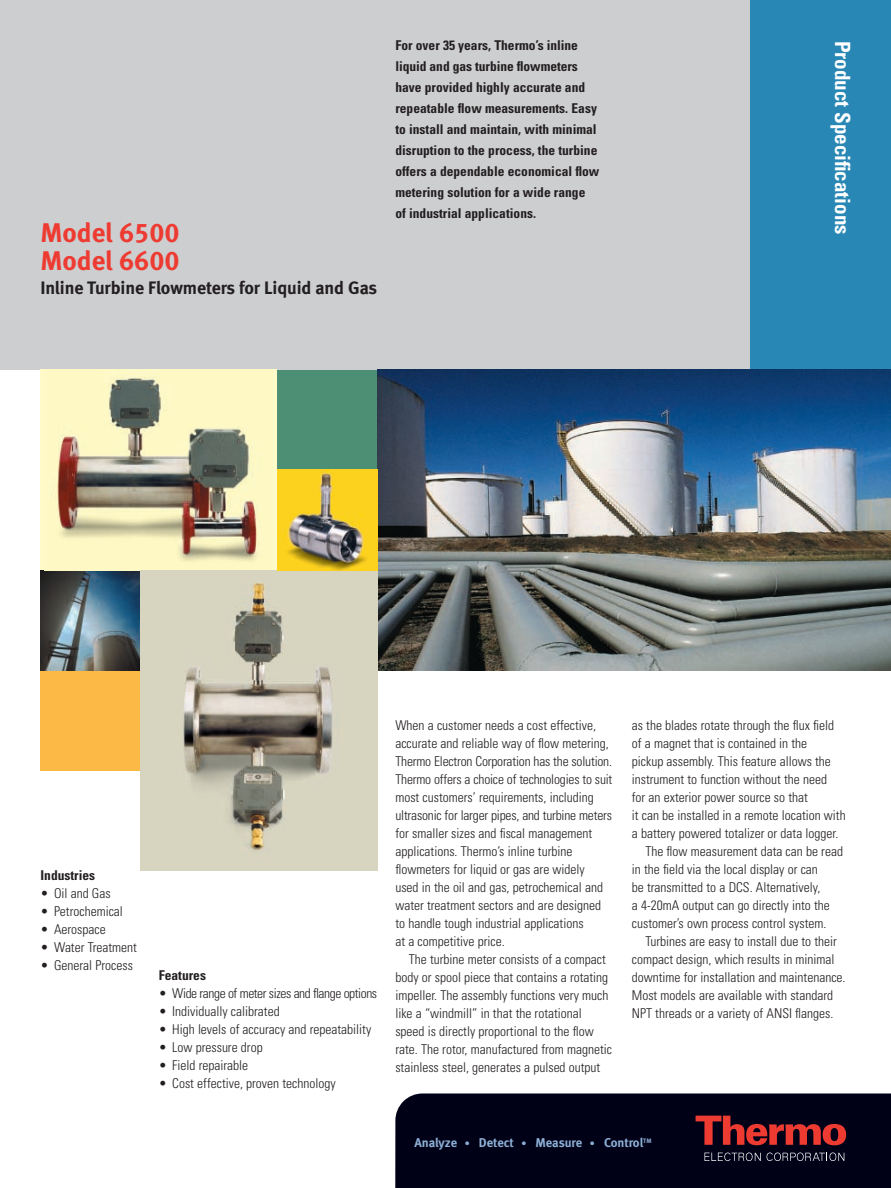
<style>
.page{position:relative;width:891px;height:1188px;background:#fff}
.page>*{position:absolute;margin:0;border:0;box-sizing:border-box;transform-origin:0 0}
.t1{font:27px/28.5px "Meta Bold LF";color:#ee3b32}
.t2{font:700 condensed 21px "Univers";color:#fff}
.t3{font:18px "Meta Bold LF";letter-spacing:-.005em;color:#231f20}
.t4{font:300 condensed 13.5px/18px "Univers";color:#231f20}
.t5{font:700 condensed 13.5px/21px "Univers";color:#231f20}
.t6{font:300 condensed 13.5px "Univers";letter-spacing:-.03em;color:#231f20}
.t7{font:12.75px "Meta Bold LF";letter-spacing:-.005em;color:#8dafd5}
.s1{font-size:10.5px}
</style>
<div class="page">
<div style="left:40px;top:570px;width:101px;height:200px;background:#fdb945"></div>
<img style="left:40px;top:570px;width:101px;height:100px">
<div style="left:277px;top:370px;width:100px;height:100px;background:#4c8f75"></div>
<div style="left:0;top:0;width:891px;height:370px;background:#cdced0"></div>
<div style="left:750px;top:0;width:141px;height:370px;background:#2887b4"></div>
<div style="left:395px;top:1094px;width:496px;height:94px;background:#000117"></div>
<svg style="left:696px;top:1116px;width:150px;height:29px;background:#701c23"></svg>
<svg style="left:767px;top:1153px;width:77px;height:8px"></svg>
<svg style="left:704px;top:1153px;width:57px;height:8px"></svg>
<img style="left:377px;top:370px;width:514px;height:300px">
<div style="left:40px;top:370px;width:237px;height:200px;background:#fffac8"></div>
<img style="left:57px;top:377px;width:200px;height:184px">
<img style="left:141px;top:570px;width:236px;height:301px">
<img style="left:277px;top:470px;width:100px;height:100px">
<h1 class="t1" style="left:40px;top:221px;width:141px">Model 6500<br>Model 6600</h1>
<h3 class="t3" style="left:40px;top:282px;width:338px">Inline Turbine Flowmeters for Liquid and Gas</h3>
<p class="t5" style="left:395px;top:36px;width:206px">For over 35 years, Thermo’s inline liquid and gas turbine flowmeters have provided highly accurate and repeatable flow measurements. Easy to install and maintain, with minimal disruption to the process, the turbine offers a dependable economical flow metering solution for a wide range<br>of industrial applications.</p>
<h2 class="t2" style="left:850px;top:40px;width:195px;rotate:90deg">Product Specifications</h2>
<p class="t5" style="left:40px;top:866px;width:56px">Industries</p>
<p class="t4" style="left:40px;top:886px;width:72px">• Oil and Gas</p>
<p class="t4" style="left:40px;top:904px;width:84px">• Petrochemical</p>
<p class="t4" style="left:40px;top:922px;width:67px">• Aerospace</p>
<p class="t4" style="left:40px;top:940px;width:98px">• Water Treatment</p>
<p class="t4" style="left:40px;top:958px;width:94px">• General Process</p>
<p class="t5" style="left:159px;top:966px;width:49px">Features</p>
<p class="t6" style="left:159px;top:989px;width:220px">• Wide range of meter sizes and flange options</p>
<p class="t4" style="left:159px;top:1004px;width:122px">• Individually calibrated</p>
<p class="t4" style="left:159px;top:1022px;width:214px">• High levels of accuracy and repeatability</p>
<p class="t4" style="left:159px;top:1040px;width:105px">• Low pressure drop</p>
<p class="t4" style="left:159px;top:1058px;width:91px">• Field repairable</p>
<p class="t4" style="left:159px;top:1076px;width:178px">• Cost effective, proven technology</p>
<p class="t4" style="left:395px;top:718px;width:218px">When a customer needs a cost effective, accurate and reliable way of flow metering, Thermo Electron Corporation has the solution.<br>Thermo offers a choice of technologies to suit most customers’ requirements, including ultrasonic for larger pipes, and turbine meters for smaller sizes and fiscal management applications. Thermo’s inline turbine flowmeters for liquid or gas are widely<br>used in the oil and gas, petrochemical and water treatment sectors and are designed to handle tough industrial applications<br>at a competitive price.</p>
<p class="t4" style="left:395px;top:952px;width:218px;text-indent:14px">The turbine meter consists of a compact body or spool piece that contains a rotating impeller. The assembly functions very much like a “windmill” in that the rotational speed is directly proportional to the flow rate. The rotor, manufactured from magnetic stainless steel, generates a pulsed output</p>
<p class="t4" style="left:632px;top:718px;width:204px">as the blades rotate through the flux field</p>
<p class="t4" style="left:632px;top:736px;width:177px">of a magnet that is contained in the</p>
<p class="t4" style="left:632px;top:754px;width:201px">pickup assembly. This feature allows the</p>
<p class="t4" style="left:632px;top:772px;width:197px">instrument to function without the need</p>
<p class="t4" style="left:632px;top:790px;width:177px">for an exterior power source so that</p>
<p class="t4" style="left:632px;top:808px;width:215px">it can be installed in a remote location with</p>
<p class="t4" style="left:632px;top:826px;width:208px">a battery powered totalizer or data logger.</p>
<p class="t4" style="left:645px;top:844px;width:199px">The flow measurement data can be read</p>
<p class="t4" style="left:632px;top:862px;width:188px">in the field via the local display or can</p>
<p class="t4" style="left:632px;top:880px;width:190px">be transmitted to a DCS. Alternatively,</p>
<p class="t4" style="left:632px;top:898px;width:199px">a 4-20mA output can go directly into the</p>
<p class="t4" style="left:632px;top:916px;width:196px">customer’s own process control system.</p>
<p class="t4" style="left:645px;top:934px;width:193px">Turbines are easy to install due to their</p>
<p class="t4" style="left:632px;top:952px;width:204px">compact design, which results in minimal</p>
<p class="t4" style="left:632px;top:970px;width:215px">downtime for installation and maintenance.</p>
<p class="t4" style="left:632px;top:988px;width:203px">Most models are available with standard</p>
<p class="t4" style="left:632px;top:1006px;width:203px">NPT threads or a variety of ANSI flanges.</p>
<p class="t7" style="left:414px;top:1139px;width:239px">Analyze <span class="s1">•</span> Detect <span class="s1">•</span> Measure <span class="s1">•</span> Control<sup>TM</sup></p>
</div>
